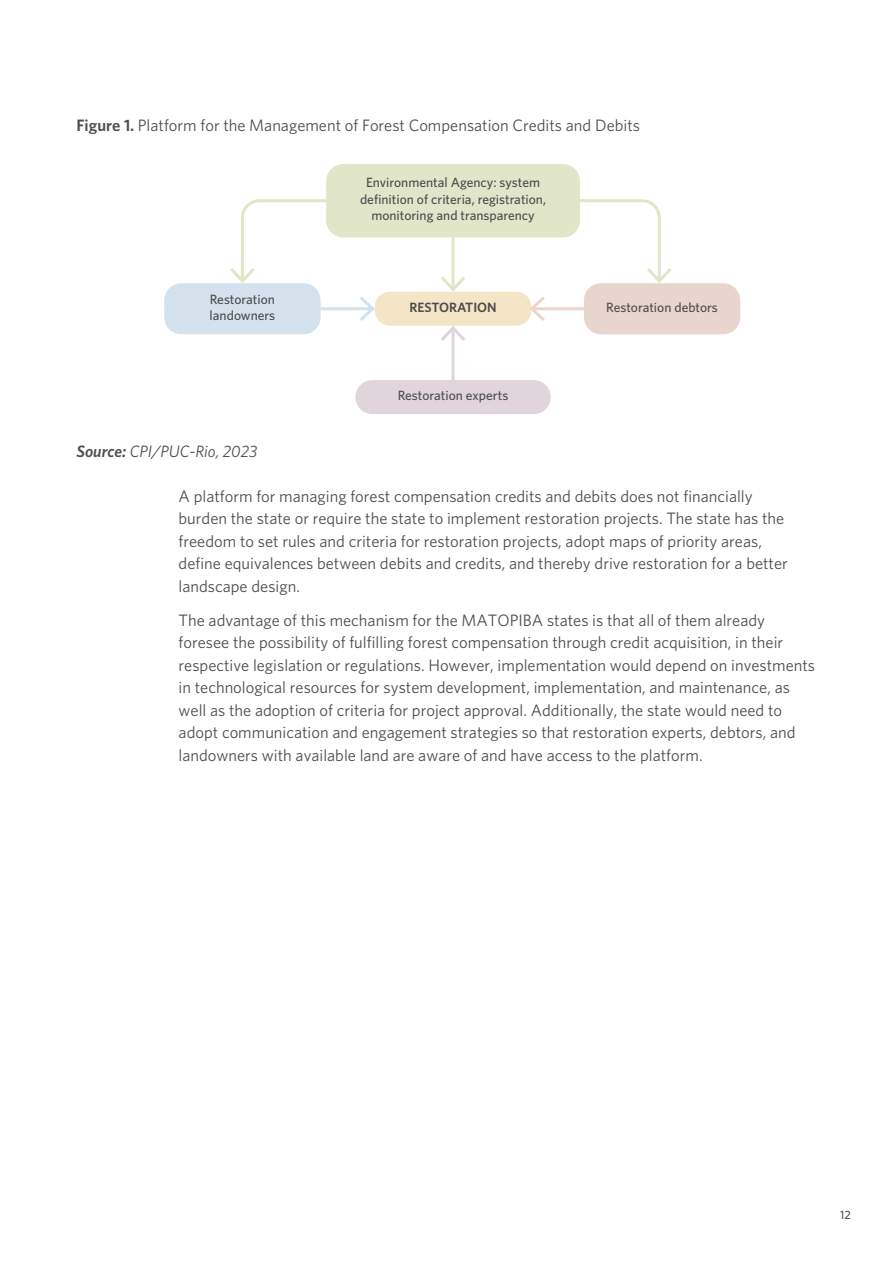
<style>
.page{position:relative;width:893px;height:1263px;background:#fff}
.page>*{position:absolute;margin:0;border:0;box-sizing:border-box;transform-origin:0 0}
.t1{font:16.5px/22.5px "Whitney";color:#4d4d4f}
.t2{font:italic 16.5px "Whitney";color:#4d4d4f}
.t3{font:500 13.5px/16.2px "Whitney";color:#4d4d4f;text-align:center}
.t4{font:600 13.5px "Whitney";color:#4d4d4f}
.t5{font:500 12px "Whitney";color:#4d4d4f}
.s1{font-weight:600}
</style>
<div class="page">
<div style="left:326px;top:164px;width:254px;height:73px;background:#e1e6c9;border-radius:17px"></div>
<div style="left:164px;top:283px;width:157px;height:51px;background:#d4e2ed;border-radius:17px"></div>
<div style="left:584px;top:283px;width:156px;height:51px;background:#ead5ce;border-radius:17px"></div>
<div style="left:375px;top:292px;width:156px;height:34px;background:#f4e5c6;border-radius:15px"></div>
<div style="left:355px;top:380px;width:196px;height:34px;background:#dfd5db;border-radius:17px"></div>
<hr style="left:452px;top:237px;width:3px;height:51px;background:#e1e6c9">
<svg style="left:441px;top:276px;width:24px;height:16px"></svg>
<hr style="left:452px;top:329px;width:3px;height:51px;background:#dfd5db">
<svg style="left:441px;top:326px;width:24px;height:15px"></svg>
<hr style="left:321px;top:307px;width:51px;height:3px;background:#d4e2ed">
<svg style="left:360px;top:296px;width:15px;height:25px"></svg>
<hr style="left:533px;top:307px;width:51px;height:3px;background:#ead5ce">
<svg style="left:530px;top:296px;width:15px;height:25px"></svg>
<svg style="left:230px;top:199px;width:99px;height:84px"></svg>
<svg style="left:573px;top:199px;width:99px;height:84px"></svg>
<p class="t1" style="left:77px;top:113px;width:565px"><span class="s1">Figure 1.</span> Platform for the Management of Forest Compensation Credits and Debits</p>
<p class="t3" style="left:360px;top:174px;width:188px">Environmental Agency: system definition of criteria, registration, monitoring and transparency</p>
<p class="t3" style="left:210px;top:291px;width:67px;text-align:left">Restoration landowners</p>
<p class="t4" style="left:409px;top:298px;width:89px">RESTORATION</p>
<p class="t3" style="left:606px;top:299px;width:113px">Restoration debtors</p>
<p class="t3" style="left:398px;top:387px;width:112px">Restoration experts</p>
<p class="t2" style="left:77px;top:440px;width:182px"><span class="s1">Source:</span> CPI/PUC-Rio, 2023</p>
<p class="t1" style="left:179px;top:484px;width:611px">A platform for managing forest compensation credits and debits does not financially burden the state or require the state to implement restoration projects. The state has the freedom to set rules and criteria for restoration projects, adopt maps of priority areas, define equivalences between debits and credits, and thereby drive restoration for a better landscape design.</p>
<p class="t1" style="left:179px;top:608px;width:638px">The advantage of this mechanism for the MATOPIBA states is that all of them already foresee the possibility of fulfilling forest compensation through credit acquisition, in their respective legislation or regulations. However, implementation would depend on investments in technological resources for system development, implementation, and maintenance, as well as the adoption of criteria for project approval. Additionally, the state would need to adopt communication and engagement strategies so that restoration experts, debtors, and landowners with available land are aware of and have access to the platform.</p>
<p class="t5" style="left:840px;top:1207px;width:12px">12</p>
</div>
